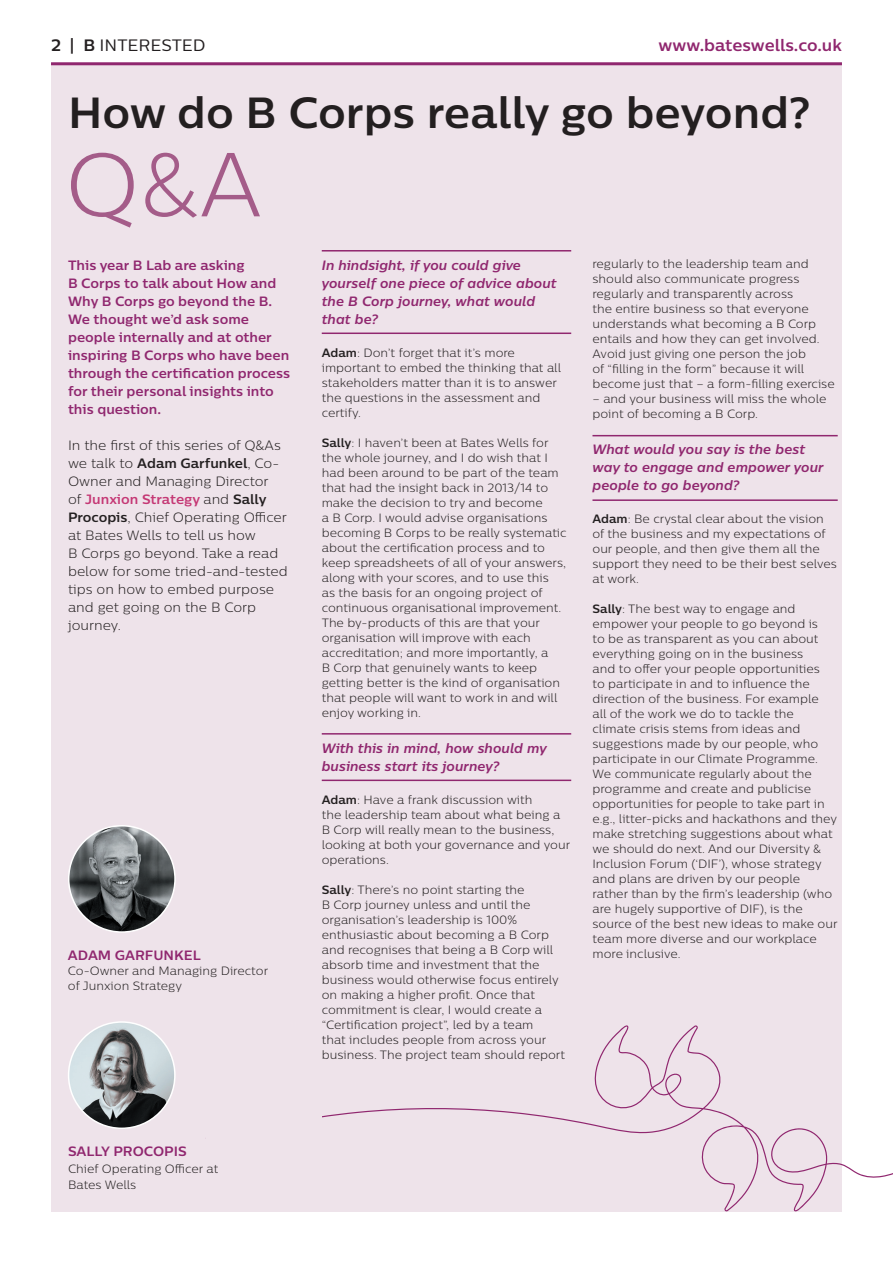
<style>
.page{position:relative;width:893px;height:1263px;background:#fff}
.page>*{position:absolute;margin:0;border:0;box-sizing:border-box;transform-origin:0 0}
.t1{font:300 90px "Centrale Sans";color:#a45c89}
.t2{font:700 43.5px "Centrale Sans";color:#231f20}
.t3{font:700 16.5px "Centrale Sans";color:#90276f}
.t4{font:16.5px "Centrale Sans";color:#231f20}
.t5{font:300 13.5px/18px "Centrale Sans";color:#231f20}
.t6{font:700 13.5px/18px "Centrale Sans";color:#90276f}
.t7{font:italic 700 13.5px/18px "Centrale Sans";color:#90276f}
.t8{font:300 12px/15px "Centrale Sans";color:#231f20}
.s1{font-weight:700}
.s2{font-weight:700;color:#c53875}
</style>
<div class="page">
<div style="left:51px;top:63px;width:791px;height:1149px;background:#eee3ea"></div>
<svg style="left:322px;top:1025px;width:571px;height:187px"></svg>
<hr style="left:51px;top:62px;width:791px;height:3px;background:#90276f">
<hr style="left:322px;top:250px;width:249px;height:1px;background:#90276f">
<hr style="left:322px;top:332px;width:249px;height:2px;background:#90276f">
<hr style="left:322px;top:733px;width:249px;height:1px;background:#90276f">
<hr style="left:322px;top:779px;width:249px;height:2px;background:#90276f">
<hr style="left:592px;top:435px;width:246px;height:1px;background:#90276f">
<hr style="left:592px;top:499px;width:246px;height:2px;background:#90276f">
<img style="left:69px;top:826px;width:106px;height:106px;border-radius:53px">
<div style="left:68px;top:825px;width:108px;height:108px;border:2px solid #fff;border-radius:50%"></div>
<img style="left:69px;top:1022px;width:106px;height:106px;border-radius:53px">
<div style="left:68px;top:1021px;width:108px;height:108px;border:2px solid #fff;border-radius:50%"></div>
<h3 class="t4" style="left:51px;top:35px;width:156px"><span class="s1">2 | B</span> INTERESTED</h3>
<h3 class="t3" style="left:659px;top:34px;width:185px">www.bateswells.co.uk</h3>
<h2 class="t2" style="left:68px;top:85px;width:744px">How do B Corps really go beyond?</h2>
<h1 class="t1" style="left:65px;top:129px;width:199px">Q&amp;A</h1>
<p class="t7" style="left:322px;top:255px;width:236px">In hindsight, if you could give yourself one piece of advice about the B Corp journey, what would that be?</p>
<p class="t8" style="left:322px;top:345px;width:241px"><span class="s1">Adam</span>: Don’t forget that it’s more important to embed the thinking that all stakeholders matter than it is to answer the questions in the assessment and certify.</p>
<p class="t8" style="left:322px;top:435px;width:246px"><span class="s1">Sally</span>: I haven’t been at Bates Wells for the whole journey, and I do wish that I had been around to be part of the team that had the insight back in 2013/14 to make the decision to try and become<br>a B Corp. I would advise organisations becoming B Corps to be really systematic about the certification process and to keep spreadsheets of all of your answers, along with your scores, and to use this<br>as the basis for an ongoing project of continuous organisational improvement.<br>The by-products of this are that your organisation will improve with each accreditation; and more importantly, a<br>B Corp that genuinely wants to keep getting better is the kind of organisation that people will want to work in and will enjoy working in.</p>
<p class="t7" style="left:322px;top:738px;width:227px">With this in mind, how should my business start its journey?</p>
<p class="t8" style="left:322px;top:792px;width:250px"><span class="s1">Adam</span>: Have a frank discussion with<br>the leadership team about what being a<br>B Corp will really mean to the business, looking at both your governance and your operations.</p>
<p class="t8" style="left:322px;top:882px;width:245px"><span class="s1">Sally</span>: There’s no point starting the<br>B Corp journey unless and until the organisation’s leadership is 100% enthusiastic about becoming a B Corp and recognises that being a B Corp will absorb time and investment that the business would otherwise focus entirely on making a higher profit. Once that commitment is clear, I would create a “Certification project”, led by a team<br>that includes people from across your business. The project team should report</p>
<p class="t8" style="left:592px;top:256px;width:244px">regularly to the leadership team and should also communicate progress regularly and transparently across<br>the entire business so that everyone understands what becoming a B Corp entails and how they can get involved.<br>Avoid just giving one person the job<br>of “filling in the form” because it will become just that – a form-filling exercise</p>
<p class="t8" style="left:592px;top:391px;width:236px">– and your business will miss the whole point of becoming a B Corp.</p>
<p class="t7" style="left:592px;top:440px;width:233px">What would you say is the best way to engage and empower your people to go beyond?</p>
<p class="t8" style="left:592px;top:511px;width:246px"><span class="s1">Adam</span>: Be crystal clear about the vision of the business and my expectations of our people, and then give them all the support they need to be their best selves at work.</p>
<p class="t8" style="left:592px;top:601px;width:247px"><span class="s1">Sally</span>: The best way to engage and empower your people to go beyond is<br>to be as transparent as you can about everything going on in the business<br>and to offer your people opportunities<br>to participate in and to influence the direction of the business. For example<br>all of the work we do to tackle the climate crisis stems from ideas and suggestions made by our people, who participate in our Climate Programme.<br>We communicate regularly about the programme and create and publicise opportunities for people to take part in e.g., litter-picks and hackathons and they make stretching suggestions about what we should do next. And our Diversity &amp; Inclusion Forum (‘DIF’), whose strategy and plans are driven by our people rather than by the firm’s leadership (who are hugely supportive of DIF), is the source of the best new ideas to make our team more diverse and our workplace</p>
<p class="t6" style="left:68px;top:255px;width:224px">This year B Lab are asking<br>B Corps to talk about How and<br>Why B Corps go beyond the B.<br>We thought we’d ask some people internally and at other inspiring B Corps who have been through the certification process for their personal insights into this question.</p>
<p class="t5" style="left:68px;top:435px;width:221px">In the first of this series of Q&amp;As we talk to <span class="s1">Adam Garfunkel</span>, Co-<br>Owner and Managing Director<br>of <span class="s2">Junxion Strategy</span> and <span class="s1">Sally<br>Procopis</span>, Chief Operating Officer at Bates Wells to tell us how<br>B Corps go beyond. Take a read below for some tried-and-tested tips on how to embed purpose and get going on the B Corp journey.</p>
<p class="t6" style="left:68px;top:946px;width:134px">ADAM GARFUNKEL</p>
<p class="t8" style="left:592px;top:946px;width:90px">more inclusive.</p>
<p class="t8" style="left:68px;top:963px;width:202px">Co-Owner and Managing Director of Junxion Strategy</p>
<p class="t6" style="left:68px;top:1142px;width:120px">SALLY PROCOPIS</p>
<p class="t8" style="left:68px;top:1160px;width:152px;line-height:16.5px">Chief Operating Officer at<br>Bates Wells</p>
</div>
